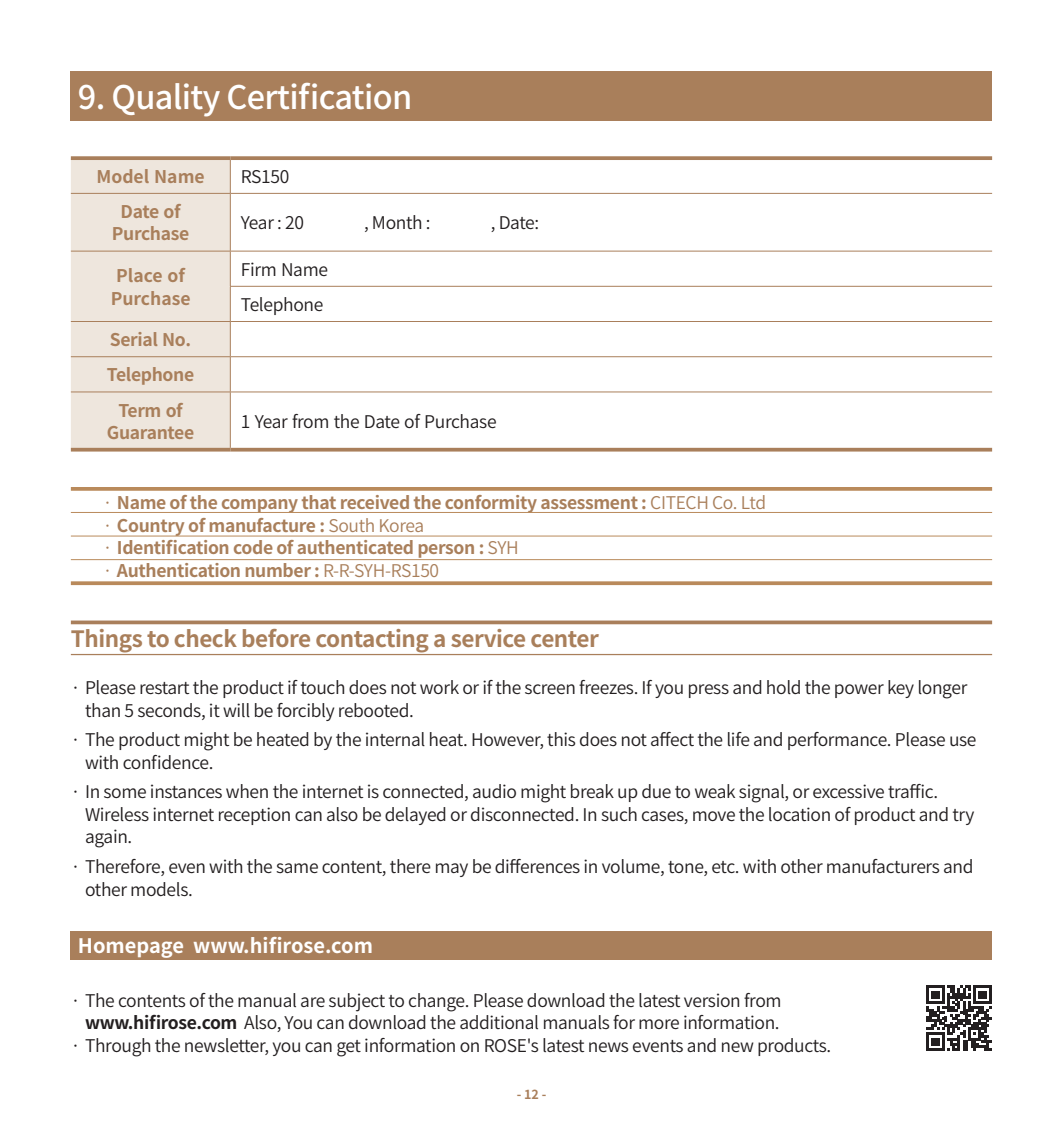
<style>
.page{position:relative;width:1063px;height:1134px;background:#fff}
.page>*{position:absolute;margin:0;border:0;box-sizing:border-box;transform-origin:0 0}
.t1{font:500 32.5px "Noto Sans CJ Kkr";letter-spacing:-.02em;color:#fff}
.t2{font:700 22.5px "Noto Sans CJ Kkr";letter-spacing:-.02em;color:#a97f5b}
.t3{font:700 20px "Noto Sans CJ Kkr";color:#fff}
.t4{font:600 17.5px/22.5px "Noto Sans CJ Kkr";letter-spacing:-.02em;color:#231f20}
.t5{font:700 17.5px/22.5px "Noto Sans CJ Kkr";letter-spacing:-.02em;color:#a97f5b;text-align:center}
.t6{font:700 17.5px/22.5px "Noto Sans CJ Kkr";color:#a97f5b;text-align:center}
.t7{font:700 12.5px "Noto Sans CJ Kkr";color:#a97f5b}
.s1{font-weight:600}
.s2{font-weight:700}
</style>
<div class="page">
<div style="left:71px;top:71px;width:921px;height:49px;background:#a97f5b"></div>
<div style="left:71px;top:160px;width:159px;height:288px;background:#eee6dd"></div>
<hr style="left:230px;top:160px;width:1px;height:33px;background:#a97f5b">
<hr style="left:71px;top:193px;width:159px;height:1px;background:#a97f5b">
<hr style="left:230px;top:193px;width:762px;height:1px;background:#a97f5b">
<hr style="left:230px;top:194px;width:1px;height:57px;background:#a97f5b">
<hr style="left:71px;top:251px;width:159px;height:1px;background:#a97f5b">
<hr style="left:230px;top:251px;width:762px;height:1px;background:#a97f5b">
<hr style="left:230px;top:251px;width:1px;height:35px;background:#a97f5b">
<hr style="left:230px;top:286px;width:762px;height:1px;background:#a97f5b">
<hr style="left:230px;top:287px;width:1px;height:34px;background:#a97f5b">
<hr style="left:71px;top:321px;width:159px;height:1px;background:#a97f5b">
<hr style="left:230px;top:321px;width:762px;height:1px;background:#a97f5b">
<hr style="left:230px;top:322px;width:1px;height:34px;background:#a97f5b">
<hr style="left:71px;top:356px;width:159px;height:1px;background:#a97f5b">
<hr style="left:230px;top:356px;width:762px;height:1px;background:#a97f5b">
<hr style="left:230px;top:357px;width:1px;height:35px;background:#a97f5b">
<hr style="left:71px;top:391px;width:159px;height:1px;background:#a97f5b">
<hr style="left:230px;top:391px;width:762px;height:1px;background:#a97f5b">
<hr style="left:230px;top:392px;width:1px;height:56px;background:#a97f5b">
<svg style="left:71px;top:448px;width:159px;height:4px"></svg>
<svg style="left:230px;top:448px;width:762px;height:4px;background:#b28c6c"></svg>
<svg style="left:71px;top:156px;width:159px;height:4px"></svg>
<svg style="left:230px;top:156px;width:762px;height:4px;background:#ae8766"></svg>
<svg style="left:71px;top:620px;width:921px;height:4px;background:#b49071"></svg>
<hr style="left:71px;top:654px;width:921px;height:1px;background:#a97f5b">
<svg style="left:71px;top:487px;width:921px;height:4px;background:#bd9164"></svg>
<svg style="left:71px;top:581px;width:921px;height:4px;background:#bf9469"></svg>
<hr style="left:71px;top:512px;width:921px;height:1px;background:#b98a5b">
<hr style="left:71px;top:536px;width:921px;height:1px;background:#b98a5b">
<hr style="left:71px;top:559px;width:921px;height:1px;background:#b98a5b">
<div style="left:71px;top:931px;width:921px;height:28px;background:#a97f5b"></div>
<svg style="left:926px;top:985px;width:66px;height:66px"></svg>
<h1 class="t1" style="left:78px;top:78px;width:336px">9. Quality Certification</h1>
<p class="t6" style="left:96px;top:165px;width:110px">Model Name</p>
<p class="t4" style="left:241px;top:165px;width:50px">RS150</p>
<p class="t5" style="left:112px;top:201px;width:79px">Date of<br>Purchase</p>
<p class="t4" style="left:241px;top:212px;width:65px">Year : 20</p>
<p class="t4" style="left:364px;top:212px;width:68px">, Month :</p>
<p class="t4" style="left:491px;top:212px;width:50px">, Date:</p>
<p class="t6" style="left:111px;top:265px;width:81px">Place of<br>Purchase</p>
<p class="t4" style="left:241px;top:252px;width:89px;line-height:35.2px">Firm Name<br>Telephone</p>
<p class="t5" style="left:107px;top:322px;width:89px;line-height:35.2px">Serial No.<br>Telephone<br>Term of</p>
<p class="t5" style="left:107px;top:422px;width:89px">Guarantee</p>
<p class="t4" style="left:241px;top:410px;width:257px">1 Year from the Date of Purchase</p>
<p class="t5" style="left:103px;top:492px;width:665px;text-align:left"><span class="s1">·</span> Name of the company that received the conformity assessment : <span class="s1">CITECH Co. Ltd ·</span> Country of manufacture : <span class="s1">South Korea<br>·</span> Identification code of authenticated person : <span class="s1">SYH<br>·</span> Authentication number : <span class="s1">R-R-SYH-RS150</span></p>
<p class="t2" style="left:71px;top:626px;width:530px">Things to check before contacting a service center</p>
<p class="t4" style="left:85px;top:677px;width:884px;text-indent:-14px">· Please restart the product if touch does not work or if the screen freezes. If you press and hold the power key longer than 5 seconds, it will be forcibly rebooted.</p>
<p class="t4" style="left:85px;top:729px;width:893px;text-indent:-14px">· The product might be heated by the internal heat. However, this does not affect the life and performance. Please use with confidence.</p>
<p class="t4" style="left:85px;top:781px;width:891px;text-indent:-14px">· In some instances when the internet is connected, audio might break up due to weak signal, or excessive traffic.<br>Wireless internet reception can also be delayed or disconnected. In such cases, move the location of product and try again.</p>
<p class="t4" style="left:85px;top:856px;width:890px;text-indent:-14px">· Therefore, even with the same content, there may be differences in volume, tone, etc. with other manufacturers and other models.</p>
<p class="t3" style="left:78px;top:934px;width:297px">Homepage www.hifirose.com</p>
<p class="t4" style="left:71px;top:989px;width:712px">· The contents of the manual are subject to change. Please download the latest version from</p>
<p class="t4" style="left:85px;top:1012px;width:696px"><span class="s2">www.hifirose.com</span> Also, You can download the additional manuals for more information.</p>
<p class="t4" style="left:71px;top:1034px;width:762px">· Through the newsletter, you can get information on ROSE's latest news events and new products.</p>
<p class="t7" style="left:517px;top:1087px;width:31px">- 12 -</p>
</div>
